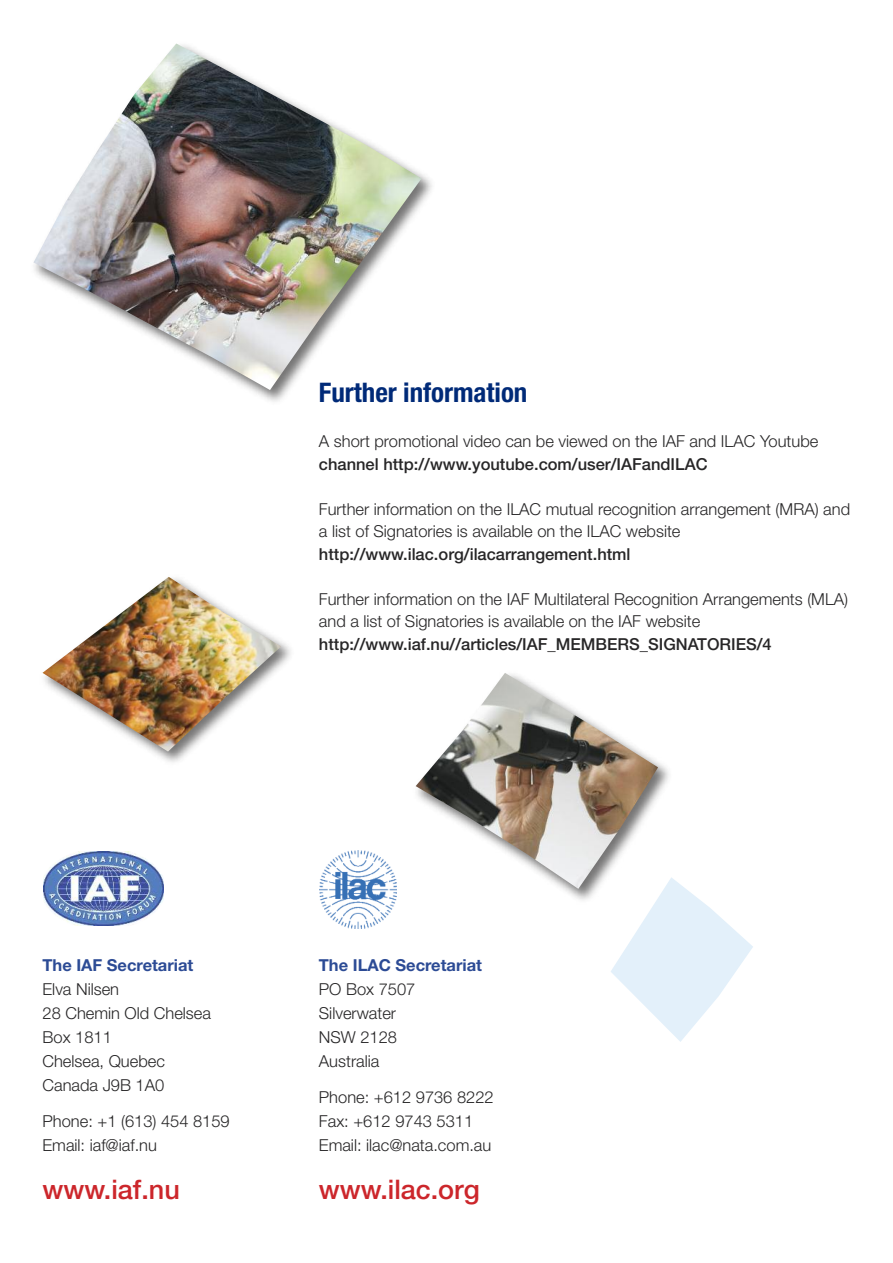
<style>
.page{position:relative;width:893px;height:1263px;background:#fff}
.page>*{position:absolute;margin:0;border:0;box-sizing:border-box;transform-origin:0 0}
.t1{font:500 27px "Helvetica Neue";color:#cc262b}
.t2{font:700 condensed 27px "Helvetica Neue";color:#002a78}
.t3{font:300 16.5px/24px "Helvetica Neue";color:#272627}
.t4{font:500 16.5px "Helvetica Neue";color:#272627}
.t5{font:700 16.5px "Helvetica Neue";color:#2c4b95}
</style>
<div class="page">
<img style="left:42px;top:641px;width:249px;height:121px">
<img style="left:43px;top:577px;width:238px;height:175px">
<img style="left:415px;top:762px;width:254px;height:138px">
<img style="left:416px;top:673px;width:242px;height:216px">
<svg style="left:611px;top:877px;width:142px;height:165px"></svg>
<img style="left:34px;top:44px;width:388px;height:346px">
<img style="left:319px;top:850px;width:77px;height:78px">
<img style="left:44px;top:851px;width:119px;height:75px">
<div style="left:40px;top:847px;width:127px;height:84px;border:2px solid #fff;border-radius:50%"></div>
<h1 class="t2" style="left:319px;top:383px;width:210px">Further information</h1>
<p class="t3" style="left:319px;top:431px;width:501px">A short promotional video can be viewed on the IAF and ILAC Youtube</p>
<p class="t4" style="left:319px;top:458px;width:390px">channel http://www.youtube.com/user/IAFandILAC</p>
<p class="t3" style="left:319px;top:499px;width:533px;line-height:22.5px">Further information on the ILAC mutual recognition arrangement (MRA) and a list of Signatories is available on the ILAC website</p>
<p class="t4" style="left:319px;top:548px;width:313px">http://www.ilac.org/ilacarrangement.html</p>
<p class="t3" style="left:319px;top:589px;width:531px;line-height:22.5px">Further information on the IAF Multilateral Recognition Arrangements (MLA) and a list of Signatories is available on the IAF website</p>
<p class="t4" style="left:319px;top:638px;width:454px">http://www.iaf.nu//articles/IAF_MEMBERS_SIGNATORIES/4</p>
<p class="t5" style="left:43px;top:959px;width:152px">The IAF Secretariat</p>
<p class="t3" style="left:43px;top:978px;width:170px">Elva Nilsen<br>28 Chemin Old Chelsea<br>Box 1811<br>Chelsea, Quebec<br>Canada J9B 1A0</p>
<p class="t3" style="left:43px;top:1110px;width:189px">Phone: +1 (613) 454 8159<br>Email: iaf@iaf.nu</p>
<h1 class="t1" style="left:43px;top:1179px;width:139px">www.iaf.nu</h1>
<p class="t5" style="left:319px;top:959px;width:165px">The ILAC Secretariat</p>
<p class="t3" style="left:319px;top:978px;width:98px">PO Box 7507<br>Silverwater<br>NSW 2128<br>Australia</p>
<p class="t3" style="left:319px;top:1086px;width:176px">Phone: +612 9736 8222<br>Fax: +612 9743 5311<br>Email: ilac@nata.com.au</p>
<h1 class="t1" style="left:319px;top:1179px;width:162px">www.ilac.org</h1>
</div>
